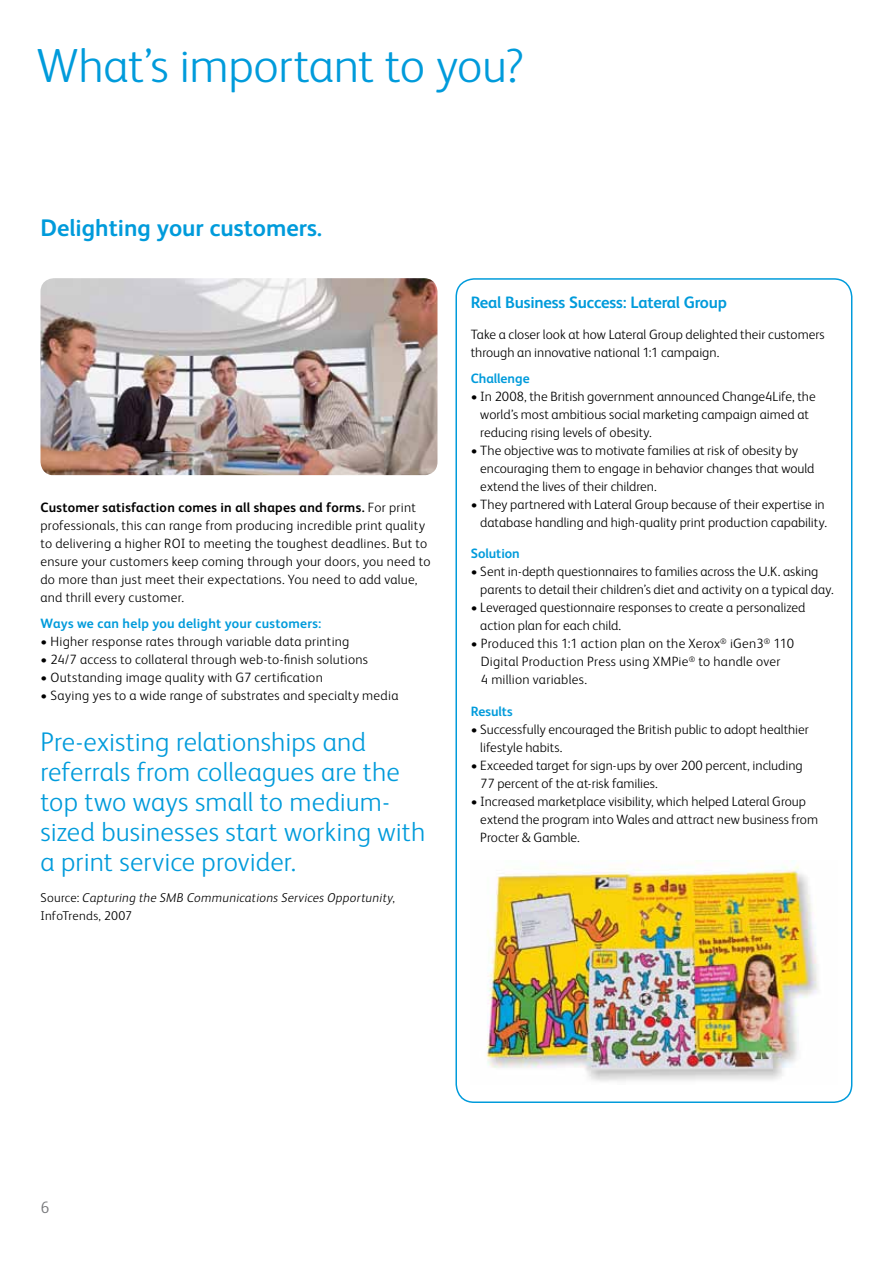
<style>
.page{position:relative;width:893px;height:1263px;background:#fff}
.page>*{position:absolute;margin:0;border:0;box-sizing:border-box;transform-origin:0 0}
.t1{font:300 48px "Xerox Sans";letter-spacing:-.01em;color:#009bdb}
.t2{font:300 27px/30px "Xerox Sans";letter-spacing:.005em;color:#009bdb}
.t3{font:700 24px "Xerox Sans";color:#009bdb}
.t4{font:700 16.5px "Xerox Sans";letter-spacing:-.01em;color:#009bdb}
.t5{font:300 16.5px "Xerox Sans";color:#77787b}
.t6{font:300 13.5px/18px "Xerox Sans";color:#000}
.t7{font:300 13.5px/18px "Xerox Sans";letter-spacing:.02em;color:#000}
.t8{font:700 13.5px "Xerox Sans";letter-spacing:.01em;color:#009bdb}
.t9{font:italic 300 12.75px/18px "Xerox Sans";letter-spacing:.015em;color:#000}
.s1{font-weight:700}
.s2{font-style:normal}
</style>
<div class="page">
<img style="left:40px;top:278px;width:397px;height:197px">
<div style="left:455px;top:278px;width:397px;height:825px;border:2px solid #009bdb;border-radius:18px"></div>
<img style="left:486px;top:861px;width:332px;height:221px">
<h1 class="t1" style="left:37px;top:34px;width:489px">What’s important to you?</h1>
<h3 class="t3" style="left:40px;top:212px;width:283px">Delighting your customers.</h3>
<p class="t7" style="left:40px;top:498px;width:391px"><span class="s1">Customer satisfaction comes in all shapes and forms.</span> For print professionals, this can range from producing incredible print quality to delivering a higher ROI to meeting the toughest deadlines. But to ensure your customers keep coming through your doors, you need to do more than just meet their expectations. You need to add value, and thrill every customer.</p>
<p class="t8" style="left:40px;top:614px;width:282px">Ways we can help you delight your customers:</p>
<p class="t7" style="left:40px;top:631px;width:310px">• Higher response rates through variable data printing</p>
<p class="t7" style="left:40px;top:649px;width:329px">• 24/7 access to collateral through web-to-finish solutions</p>
<p class="t7" style="left:40px;top:667px;width:284px">• Outstanding image quality with G7 certification</p>
<p class="t7" style="left:40px;top:685px;width:359px">• Saying yes to a wide range of substrates and specialty media</p>
<h2 class="t2" style="left:40px;top:725px;width:386px">Pre-existing relationships and referrals from colleagues are the top two ways small to medium&shy;sized businesses start working with a print service provider.</h2>
<p class="t9" style="left:40px;top:888px;width:356px"><span class="s2">Source:</span> Capturing the SMB Communications Services Opportunity<span class="s2">,<br>InfoTrends, 2007</span></p>
<p class="t4" style="left:471px;top:291px;width:258px">Real Business Success: Lateral Group</p>
<p class="t6" style="left:471px;top:325px;width:355px">Take a closer look at how Lateral Group delighted their customers through an innovative national 1:1 campaign.</p>
<p class="t8" style="left:471px;top:369px;width:60px">Challenge</p>
<p class="t6" style="left:480px;top:386px;width:337px;text-indent:-10px">• In 2008, the British government announced Change4Life, the world’s most ambitious social marketing campaign aimed at reducing rising levels of obesity.</p>
<p class="t6" style="left:480px;top:440px;width:336px;text-indent:-10px">• The objective was to motivate families at risk of obesity by encouraging them to engage in behavior changes that would extend the lives of their children.</p>
<p class="t6" style="left:471px;top:494px;width:358px;text-align:right">• They partnered with Lateral Group because of their expertise in database handling and high-quality print production capability.</p>
<p class="t8" style="left:471px;top:544px;width:51px">Solution</p>
<p class="t6" style="left:480px;top:562px;width:355px;text-indent:-10px">• Sent in-depth questionnaires to families across the U.K. asking parents to detail their children’s diet and activity on a typical day.</p>
<p class="t6" style="left:480px;top:598px;width:327px;text-indent:-10px">• Leveraged questionnaire responses to create a personalized action plan for each child.</p>
<p class="t7" style="left:481px;top:634px;width:315px;text-indent:-10px">• Produced this 1:1 action plan on the Xerox<sup>®</sup> iGen3<sup>®</sup> 110<br>Digital Production Press using XMPie<sup>®</sup> to handle over<br>4 million variables.</p>
<p class="t8" style="left:471px;top:702px;width:44px">Results</p>
<p class="t6" style="left:480px;top:719px;width:330px;text-indent:-10px">• Successfully encouraged the British public to adopt healthier lifestyle habits.</p>
<p class="t6" style="left:480px;top:755px;width:324px;text-indent:-10px">• Exceeded target for sign-ups by over 200 percent, including<br>77 percent of the at-risk families.</p>
<p class="t6" style="left:480px;top:791px;width:339px;text-indent:-10px">• Increased marketplace visibility, which helped Lateral Group extend the program into Wales and attract new business from<br>Procter &amp; Gamble.</p>
<p class="t5" style="left:40px;top:1196px;width:10px">6</p>
</div>
